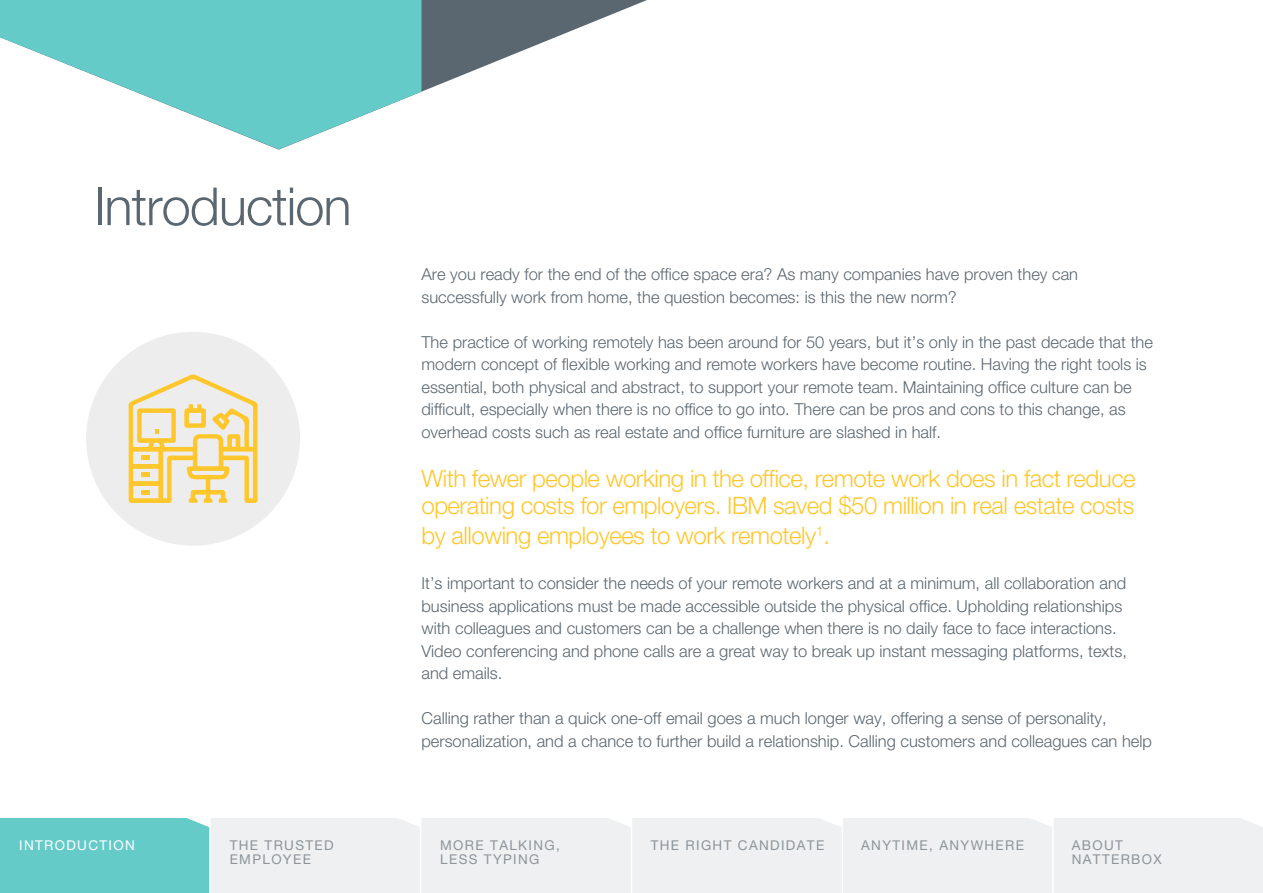
<style>
.page{position:relative;width:1263px;height:893px;background:#fff}
.page>*{position:absolute;margin:0;border:0;box-sizing:border-box;transform-origin:0 0}
.t1{font:300 52.5px "Helvetica Neue LT Pro";letter-spacing:-.02em;color:#5b6770}
.t2{font:300 24px/27px "Helvetica Neue LT Pro";letter-spacing:-.02em;color:#ffc72c}
.t3{font:300 16.5px/22.5px "Helvetica Neue LT Pro";color:#5b6770}
.t4{font:13.5px/13.5px "Helvetica Neue LT Pro";letter-spacing:.1em;color:#8c959b}
.t5{font:13.5px "Helvetica Neue LT Pro";letter-spacing:.1em;color:#fff}
</style>
<div class="page">
<svg style="left:0;top:818px;width:1263px;height:75px"></svg>
<svg style="left:277px;top:0;width:370px;height:150px"></svg>
<svg style="left:0;top:0;width:421px;height:149px;fill:#64cbc9"></svg>
<div style="left:86px;top:332px;width:214px;height:214px;background:#ededed;border-radius:50%"></div>
<svg style="left:129px;top:374px;width:129px;height:129px"></svg>
<h1 class="t1" style="left:94px;top:174px;width:259px">Introduction</h1>
<p class="t3" style="left:421px;top:263px;width:658px">Are you ready for the end of the office space era? As many companies have proven they can successfully work from home, the question becomes: is this the new norm?</p>
<p class="t3" style="left:421px;top:330px;width:733px">The practice of working remotely has been around for 50 years, but it’s only in the past decade that the modern concept of flexible working and remote workers have become routine. Having the right tools is essential, both physical and abstract, to support your remote team. Maintaining office culture can be difficult, especially when there is no office to go into. There can be pros and cons to this change, as overhead costs such as real estate and office furniture are slashed in half.</p>
<h2 class="t2" style="left:421px;top:465px;width:716px">With fewer people working in the office, remote work does in fact reduce operating costs for employers. IBM saved $50 million in real estate costs</h2>
<h2 class="t2" style="left:421px;top:522px;width:410px">by allowing employees to work remotely<sup>1</sup>.</h2>
<p class="t3" style="left:421px;top:572px;width:707px">It’s important to consider the needs of your remote workers and at a minimum, all collaboration and business applications must be made accessible outside the physical office. Upholding relationships with colleagues and customers can be a challenge when there is no daily face to face interactions.<br>Video conferencing and phone calls are a great way to break up instant messaging platforms, texts, and emails.</p>
<p class="t3" style="left:421px;top:707px;width:732px">Calling rather than a quick one-off email goes a much longer way, offering a sense of personality, personalization, and a chance to further build a relationship. Calling customers and colleagues can help</p>
<p class="t5" style="left:19px;top:837px;width:117px">INTRODUCTION</p>
<p class="t4" style="left:230px;top:839px;width:105px">THE TRUSTED<br>EMPLOYEE</p>
<p class="t4" style="left:440px;top:839px;width:121px">MORE TALKING,<br>LESS TYPING</p>
<p class="t4" style="left:651px;top:839px;width:175px">THE RIGHT CANDIDATE</p>
<p class="t4" style="left:861px;top:839px;width:164px">ANYTIME, ANYWHERE</p>
<p class="t4" style="left:1072px;top:839px;width:92px">ABOUT<br>NATTERBOX</p>
</div>
